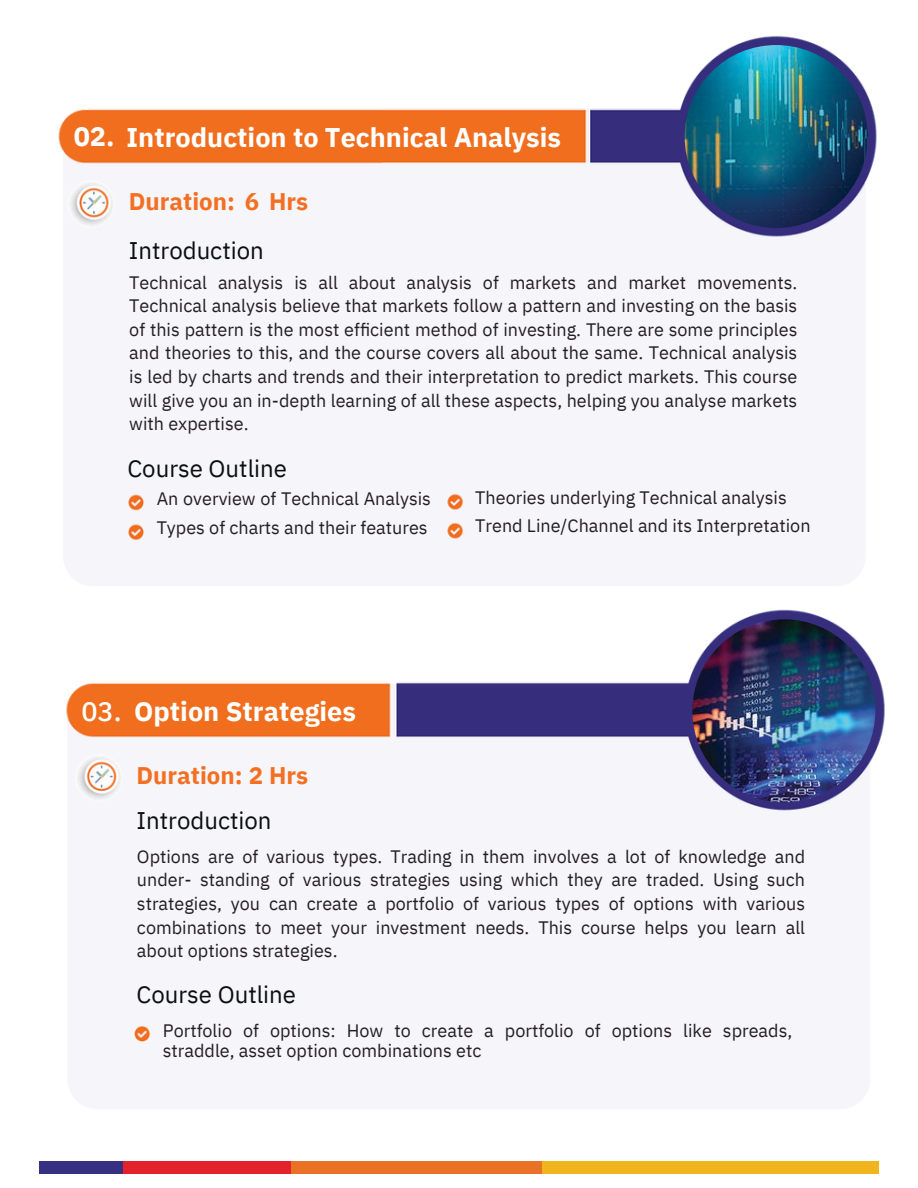
<style>
.page{position:relative;width:918px;height:1188px;background:#fff}
.page>*{position:absolute;margin:0;border:0;box-sizing:border-box;transform-origin:0 0}
.t1{font:700 27px "IBM Plex Sans";color:#fff}
.t2{font:500 27px "IBM Plex Sans";color:#fff}
.t3{font:700 24px/49.5px "IBM Plex Sans";color:#f36f21}
.t4{font:24px "IBM Plex Sans";color:#0a0f10}
.t5{font:18px/23.7px "IBM Plex Sans";color:#231f20}
.s1{font-weight:400;color:#0a0f10}
</style>
<div class="page">
<img style="left:58px;top:36px;width:819px;height:549px">
<img style="left:685px;top:45px;width:183px;height:183px;border-radius:50%">
<img style="left:66px;top:609px;width:819px;height:485px">
<img style="left:692px;top:619px;width:183px;height:183px;border-radius:50%">
<div style="left:124px;top:1162px;width:167px;height:11px;background:#e4222c"></div>
<div style="left:40px;top:1162px;width:83px;height:11px;background:#353180"></div>
<div style="left:291px;top:1162px;width:251px;height:11px;background:#e97226"></div>
<div style="left:542px;top:1162px;width:336px;height:11px;background:#f0b41d"></div>
<p class="t1" style="left:74px;top:119px;width:489px">02. Introduction to Technical Analysis</p>
<p class="t3" style="left:129px;top:176px;width:181px">Duration: 6 Hrs<br><span class="s1">Introduction</span></p>
<h2 class="t5" style="left:129px;top:270px;width:670px;text-align:justify">Technical analysis is all about analysis of markets and market movements.<br>Technical analysis believe that markets follow a pattern and investing on the basis of this pattern is the most efficient method of investing. There are some principles and theories to this, and the course covers all about the same. Technical analysis is led by charts and trends and their interpretation to predict markets. This course will give you an in-depth learning of all these aspects, helping you analyse markets with expertise.</h2>
<p class="t4" style="left:127px;top:452px;width:161px">Course Outline</p>
<h1 class="t5" style="left:157px;top:484px;width:276px;line-height:29.2px">An overview of Technical Analysis<br>Types of charts and their features</h1>
<p class="t5" style="left:475px;top:483px;width:337px;line-height:28.2px">Theories underlying Technical analysis<br>Trend Line/Channel and its Interpretation</p>
<p class="t2" style="left:81px;top:693px;width:42px">03.</p>
<h2 class="t1" style="left:134px;top:693px;width:223px">Option Strategies</h2>
<p class="t3" style="left:137px;top:753px;width:173px;line-height:45px">Duration: 2 Hrs<br><span class="s1">Introduction</span></p>
<p class="t5" style="left:137px;top:844px;width:670px;text-align:justify">Options are of various types. Trading in them involves a lot of knowledge and under- standing of various strategies using which they are traded. Using such strategies, you can create a portfolio of various types of options with various combinations to meet your investment needs. This course helps you learn all about options strategies.</p>
<h2 class="t4" style="left:136px;top:978px;width:161px">Course Outline</h2>
<h1 class="t5" style="left:163px;top:1020px;width:631px;line-height:20.2px">Portfolio of options: How to create a portfolio of options like spreads, straddle, asset option combinations etc</h1>
</div>
